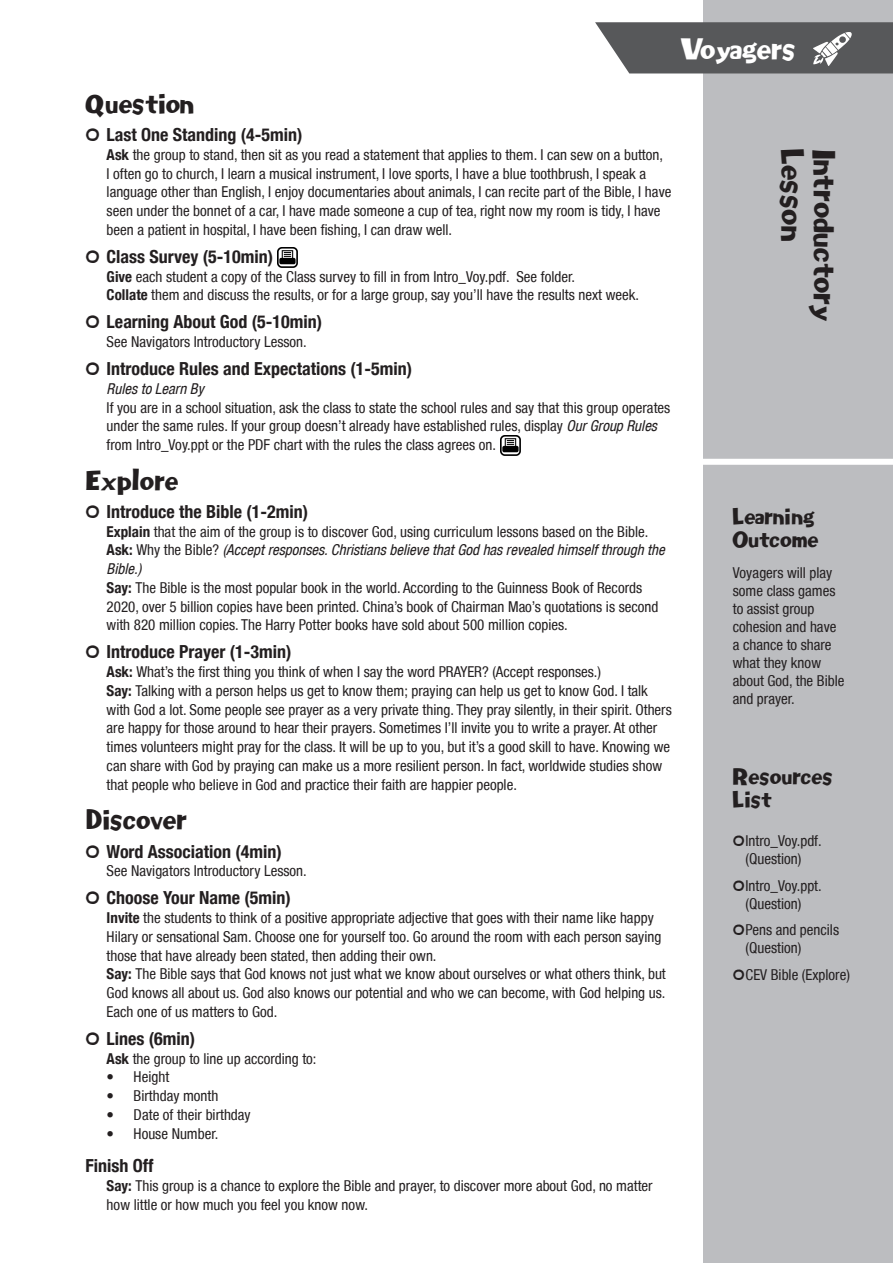
<style>
.page{position:relative;width:893px;height:1263px;background:#fff}
.page>*{position:absolute;margin:0;border:0;box-sizing:border-box;transform-origin:0 0}
.t1{font:27px "Phoenix Chunky";color:#231f20}
.t2{font:25.5px "Phoenix Chunky";color:#fff}
.Body_Header{font:24px "Phoenix Chunky";color:#231f20}
.Lesson_Sidebar_Heade{font:19.5px/23.4px "Phoenix Chunky";color:#231f20}
.Finish_Off{font:700 condensed 18px "Helvetica Neue LT";color:#231f20}
.Body_indent_smaller{font:condensed 15px/18.8px "Helvetica Neue LT";color:#231f20}
.Lesson_Page_learning{font:condensed 15px/18px "Helvetica Neue LT";color:#231f20}
.Body_indent_smaller-2{font:italic condensed 15px/18.8px "Helvetica Neue LT";color:#231f20}
.s1{font-family:"Bloomsbury Sans";font-weight:400;font-stretch:normal}
.s2{font-weight:700}
.s3{font-style:italic}
.s4{font-weight:700;font-style:normal}
.s5{font-style:normal}
.s6{font-family:"Bloomsbury Sans";font-stretch:normal}
</style>
<div class="page">
<div style="left:703px;top:0;width:190px;height:1263px;background:#bcbdc0"></div>
<svg style="left:595px;top:22px;width:298px;height:51px;background:#666768"></svg>
<div style="left:699px;top:459px;width:194px;height:6px;background:#fff"></div>
<img style="left:277px;top:247px;width:21px;height:21px">
<img style="left:500px;top:435px;width:21px;height:21px">
<h2 class="t2" style="left:681px;top:34px;width:117px">Voyagers</h2>
<p class="Body_Header" style="left:85px;top:89px;width:110px">Question</p>
<p class="Finish_Off" style="left:85px;top:124px;width:219px"><span class="s1">O</span> Last One Standing (4-5min)</p>
<p class="Body_indent_smaller" style="left:107px;top:145px;width:566px"><span class="s2">Ask</span> the group to stand, then sit as you read a statement that applies to them. I can sew on a button,<br>I often go to church, I learn a musical instrument, I love sports, I have a blue toothbrush, I speak a language other than English, I enjoy documentaries about animals, I can recite part of the Bible, I have seen under the bonnet of a car, I have made someone a cup of tea, right now my room is tidy, I have been a patient in hospital, I have been fishing, I can draw well.</p>
<p class="Finish_Off" style="left:85px;top:246px;width:189px"><span class="s1">O</span> Class Survey (5-10min)</p>
<p class="Body_indent_smaller" style="left:107px;top:267px;width:470px"><span class="s2">Give</span> each student a copy of the Class survey to fill in from Intro_Voy.pdf. See folder.</p>
<p class="Body_indent_smaller" style="left:107px;top:286px;width:534px"><span class="s2">Collate</span> them and discuss the results, or for a large group, say you’ll have the results next week.</p>
<p class="Finish_Off" style="left:85px;top:311px;width:238px"><span class="s1">O</span> Learning About God (5-10min)</p>
<p class="Body_indent_smaller" style="left:107px;top:332px;width:202px">See Navigators Introductory Lesson.</p>
<p class="Finish_Off" style="left:85px;top:358px;width:328px"><span class="s1">O</span> Introduce Rules and Expectations (1-5min)</p>
<p class="Body_indent_smaller-2" style="left:107px;top:379px;width:99px">Rules to Learn By</p>
<p class="Body_indent_smaller" style="left:107px;top:398px;width:565px">If you are in a school situation, ask the class to state the school rules and say that this group operates under the same rules. If your group doesn’t already have established rules, display <span class="s3">Our Group Rules </span>from Intro_Voy.ppt or the PDF chart with the rules the class agrees on.</p>
<p class="Body_Header" style="left:85px;top:466px;width:94px">Explore</p>
<p class="Finish_Off" style="left:85px;top:501px;width:224px"><span class="s1">O</span> Introduce the Bible (1-2min)</p>
<p class="Body_indent_smaller" style="left:107px;top:522px;width:543px"><span class="s2">Explain</span> that the aim of the group is to discover God, using curriculum lessons based on the Bible.</p>
<p class="Body_indent_smaller-2" style="left:107px;top:541px;width:560px"><span class="s4">Ask:</span> <span class="s5">Why the Bible?</span> (Accept responses. Christians believe that God has revealed himself through the<br>Bible.)</p>
<p class="Body_indent_smaller" style="left:107px;top:578px;width:553px"><span class="s2">Say:</span> The Bible is the most popular book in the world. According to the Guinness Book of Records<br>2020, over 5 billion copies have been printed. China’s book of Chairman Mao’s quotations is second with 820 million copies. The Harry Potter books have sold about 500 million copies.</p>
<p class="Finish_Off" style="left:85px;top:641px;width:208px"><span class="s1">O</span> Introduce Prayer (1-3min)</p>
<p class="Body_indent_smaller" style="left:107px;top:662px;width:496px"><span class="s2">Ask:</span> What’s the first thing you think of when I say the word PRAYER? (Accept responses.)</p>
<p class="Body_indent_smaller" style="left:107px;top:681px;width:567px"><span class="s2">Say:</span> Talking with a person helps us get to know them; praying can help us get to know God. I talk with God a lot. Some people see prayer as a very private thing. They pray silently, in their spirit. Others are happy for those around to hear their prayers. Sometimes I’ll invite you to write a prayer. At other times volunteers might pray for the class. It will be up to you, but it’s a good skill to have. Knowing we can share with God by praying can make us a more resilient person. In fact, worldwide studies show that people who believe in God and practice their faith are happier people.</p>
<p class="Body_Header" style="left:85px;top:806px;width:103px">Discover</p>
<p class="Finish_Off" style="left:85px;top:840px;width:198px"><span class="s1">O</span> Word Association (4min)</p>
<p class="Body_indent_smaller" style="left:107px;top:861px;width:202px">See Navigators Introductory Lesson.</p>
<p class="Finish_Off" style="left:85px;top:887px;width:207px"><span class="s1">O</span> Choose Your Name (5min)</p>
<p class="Body_indent_smaller" style="left:107px;top:908px;width:556px"><span class="s2">Invite</span> the students to think of a positive appropriate adjective that goes with their name like happy<br>Hilary or sensational Sam. Choose one for yourself too. Go around the room with each person saying those that have already been stated, then adding their own.</p>
<p class="Body_indent_smaller" style="left:107px;top:964px;width:561px;text-align:justify"><span class="s2">Say:</span> The Bible says that God knows not just what we know about ourselves or what others think, but God knows all about us. God also knows our potential and who we can become, with God helping us.<br>Each one of us matters to God.</p>
<p class="Finish_Off" style="left:85px;top:1027px;width:111px"><span class="s1">O</span> Lines (6min)</p>
<p class="Body_indent_smaller" style="left:107px;top:1049px;width:211px"><span class="s2">Ask</span> the group to line up according to:</p>
<p class="Body_indent_smaller" style="left:107px;top:1067px;width:64px">• Height</p>
<p class="Body_indent_smaller" style="left:107px;top:1086px;width:113px">• Birthday month</p>
<p class="Body_indent_smaller" style="left:107px;top:1105px;width:145px">• Date of their birthday</p>
<p class="Body_indent_smaller" style="left:107px;top:1124px;width:113px">• House Number.</p>
<p class="Finish_Off" style="left:85px;top:1155px;width:69px">Finish Off</p>
<p class="Body_indent_smaller" style="left:107px;top:1176px;width:548px"><span class="s2">Say:</span> This group is a chance to explore the Bible and prayer, to discover more about God, no matter how little or how much you feel you know now.</p>
<p class="t1" style="left:809px;top:149px;width:94px;rotate:90deg">Lesson</p>
<p class="t1" style="left:841px;top:149px;width:174px;rotate:90deg">Introductory</p>
<p class="Lesson_Sidebar_Heade" style="left:733px;top:505px;width:87px">Learning<br>Outcome</p>
<p class="Lesson_Page_learning" style="left:733px;top:563px;width:113px">Voyagers will play some class games to assist group cohesion and have a chance to share what they know about God, the Bible and prayer.</p>
<p class="Lesson_Sidebar_Heade" style="left:733px;top:765px;width:102px">Resources<br>List</p>
<p class="Body_indent_smaller" style="left:733px;top:832px;width:90px;line-height:18px;text-align:center"><span class="s6">O</span>Intro_Voy.pdf. (Question)</p>
<p class="Body_indent_smaller" style="left:733px;top:876px;width:90px;line-height:18px;text-align:center"><span class="s6">O</span>Intro_Voy.ppt. (Question)</p>
<p class="Body_indent_smaller" style="left:746px;top:921px;width:95px;line-height:18px;text-indent:-13px"><span class="s6">O</span>Pens and pencils (Question)</p>
<p class="Body_indent_smaller" style="left:733px;top:965px;width:119px"><span class="s6">O</span>CEV Bible (Explore)</p>
</div>
